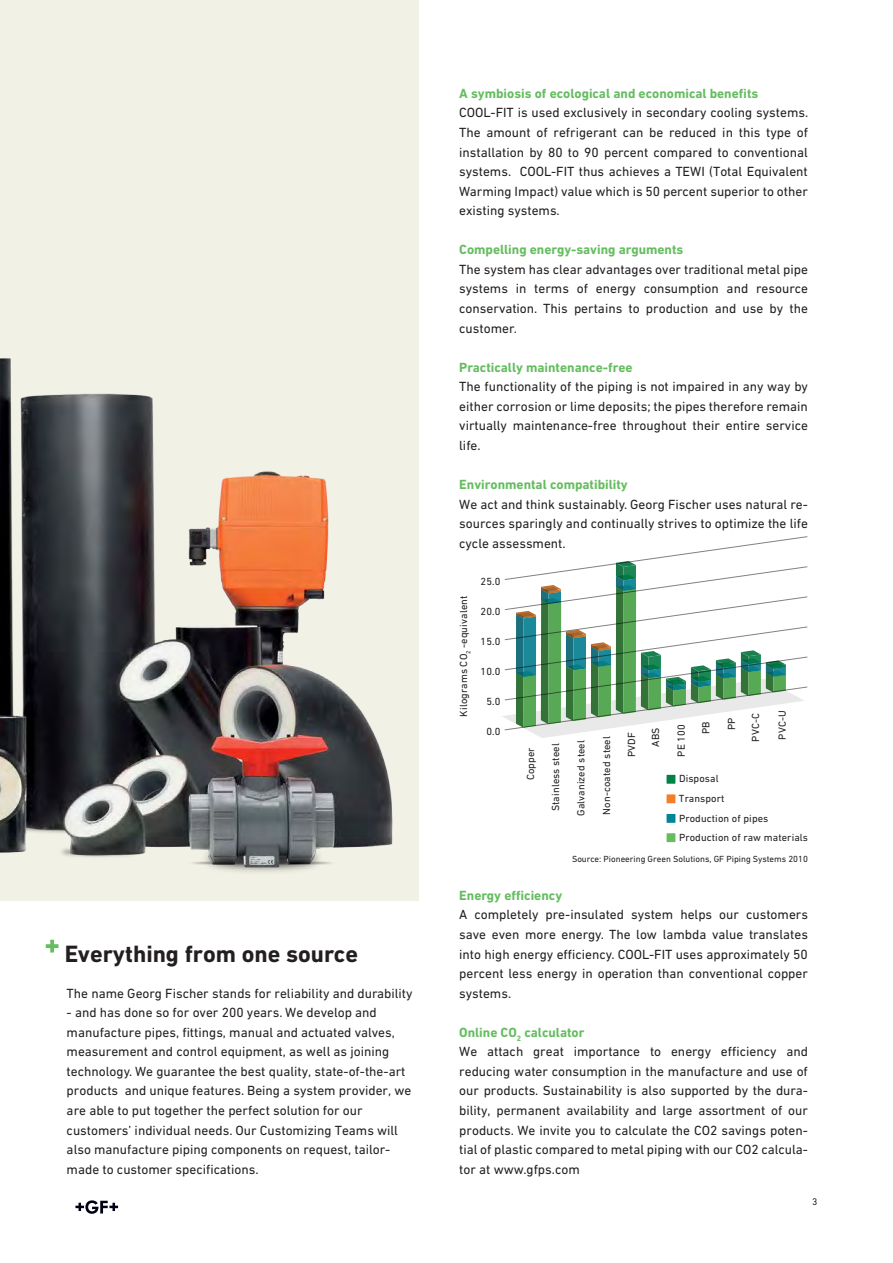
<style>
.page{position:relative;width:893px;height:1263px;background:#fff}
.page>*{position:absolute;margin:0;border:0;box-sizing:border-box;transform-origin:0 0}
.t1{font:700 24px "DIN Next W1 G";color:#231f20}
.t2{font:13.5px/19.5px "DIN Next W1 G";color:#231f20;text-align:justify}
.t3{font:700 13.5px "DIN Next W1 G";color:#65bd60}
.t4{font:10.5px/19.5px "DIN Next W1 G";letter-spacing:.01em;color:#231f20}
.t5{font:9.75px "DIN Next W1 G";color:#231f20}
.t6{font:9px "DIN Next W1 G";color:#231f20}
.s1{font-weight:700;color:#65bd60}
</style>
<div class="page">
<svg style="left:75px;top:1200px;width:43px;height:14px"></svg>
<div style="left:0;top:0;width:415px;height:900px;background:#f2f1e6"></div>
<img style="left:0;top:358px;width:393px;height:514px">
<svg style="left:502px;top:536px;width:306px;height:202px"></svg>
<div style="left:666px;top:774px;width:10px;height:10px;background:#008145"></div>
<div style="left:666px;top:774px;width:10px;height:10px;border:1px solid #fff"></div>
<div style="left:666px;top:794px;width:10px;height:10px;background:#f57e29"></div>
<div style="left:666px;top:793px;width:10px;height:11px;border:1px solid #fff"></div>
<div style="left:666px;top:813px;width:10px;height:10px;background:#008598"></div>
<div style="left:666px;top:813px;width:10px;height:11px;border:1px solid #fff"></div>
<div style="left:666px;top:833px;width:10px;height:10px;background:#65bd60"></div>
<div style="left:666px;top:832px;width:10px;height:11px;border:1px solid #fff"></div>
<svg style="left:46px;top:940px;width:13px;height:12px"></svg>
<h1 class="t1" style="left:65px;top:939px;width:295px">Everything from one source</h1>
<p class="t2" style="left:67px;top:983px;width:348px">The name Georg Fischer stands for reliability and durability</p>
<p class="t2" style="left:67px;top:1003px;width:346px;text-align:left">- and has done so for over 200 years. We develop and manufacture pipes, fittings, manual and actuated valves, measurement and control equipment, as well as joining technology. We guarantee the best quality, state-of-the-art products and unique features. Being a system provider, we are able to put together the perfect solution for our customers’ individual needs. Our Customizing Teams will also manufacture piping components on request, tailor&shy;made to customer specifications.</p>
<p class="t3" style="left:459px;top:85px;width:301px">A symbiosis of ecological and economical benefits</p>
<p class="t2" style="left:459px;top:103px;width:350px">COOL-FIT is used exclusively in secondary cooling systems.<br>The amount of refrigerant can be reduced in this type of installation by 80 to 90 percent compared to conventional systems. COOL-FIT thus achieves a TEWI (Total Equivalent Warming Impact) value which is 50 percent superior to other existing systems.</p>
<p class="t3" style="left:459px;top:242px;width:226px">Compelling energy-saving arguments</p>
<p class="t2" style="left:459px;top:259px;width:350px">The system has clear advantages over traditional metal pipe systems in terms of energy consumption and resource conservation. This pertains to production and use by the customer.</p>
<p class="t3" style="left:459px;top:359px;width:175px">Practically maintenance-free</p>
<p class="t2" style="left:459px;top:377px;width:350px">The functionality of the piping is not impaired in any way by either corrosion or lime deposits; the pipes therefore remain virtually maintenance-free throughout their entire service life.</p>
<p class="t3" style="left:459px;top:477px;width:170px">Environmental compatibility</p>
<p class="t2" style="left:459px;top:494px;width:350px">We act and think sustainably. Georg Fischer uses natural re&shy;sources sparingly and continually strives to optimize the life cycle assessment.</p>
<p class="t4" style="left:454px;top:717px;width:122px;rotate:-90deg">Kilograms CO<sub>2</sub> -equivalent</p>
<p class="t4" style="left:481px;top:571px;width:21px">25.0</p>
<p class="t4" style="left:481px;top:601px;width:21px">20.0</p>
<p class="t4" style="left:481px;top:631px;width:21px">15.0</p>
<p class="t4" style="left:481px;top:661px;width:21px">10.0</p>
<p class="t4" style="left:486px;top:691px;width:16px">5.0</p>
<p class="t4" style="left:486px;top:721px;width:16px">0.0</p>
<p class="t4" style="left:521px;top:780px;width:34px;rotate:-90deg">Copper</p>
<p class="t4" style="left:546px;top:811px;width:69px;rotate:-90deg">Stainless steel</p>
<p class="t4" style="left:571px;top:816px;width:77px;rotate:-90deg">Galvanized steel</p>
<p class="t4" style="left:597px;top:814px;width:80px;rotate:-90deg">Non-coated steel</p>
<p class="t4" style="left:646px;top:747px;width:21px;rotate:-90deg">ABS</p>
<p class="t4" style="left:671px;top:757px;width:34px;rotate:-90deg">PE 100</p>
<p class="t4" style="left:696px;top:734px;width:14px;rotate:-90deg">PB</p>
<p class="t4" style="left:722px;top:730px;width:14px;rotate:-90deg">PP</p>
<p class="t4" style="left:746px;top:742px;width:30px;rotate:-90deg">PVC-C</p>
<p class="t4" style="left:772px;top:739px;width:31px;rotate:-90deg">PVC-U</p>
<p class="t4" style="left:622px;top:757px;width:26px;rotate:-90deg">PVDF</p>
<p class="t4" style="left:679px;top:769px;width:131px">Disposal<br>Transport<br>Production of pipes<br>Production of raw materials</p>
<p class="t6" style="left:572px;top:853px;width:237px">Source: Pioneering Green Solutions, GF Piping Systems 2010</p>
<p class="t3" style="left:459px;top:887px;width:104px">Energy efficiency</p>
<p class="t2" style="left:459px;top:905px;width:350px">A completely pre-insulated system helps our customers save even more energy. The low lambda value translates into high energy efficiency. COOL-FIT uses approximately 50 percent less energy in operation than conventional copper systems.</p>
<p class="t2" style="left:459px;top:1022px;width:350px;text-align:left"><span class="s1">Online CO</span><sub>2</sub> <span class="s1">calculator<br></span>We attach great importance to energy efficiency and reducing water consumption in the manufacture and use of our products. Sustainability is also supported by the dura&shy;bility, permanent availability and large assortment of our products. We invite you to calculate the CO2 savings poten&shy;tial of plastic compared to metal piping with our CO2 calcula&shy;tor at www.gfps.com</p>
<p class="t5" style="left:812px;top:1196px;width:7px">3</p>
</div>
